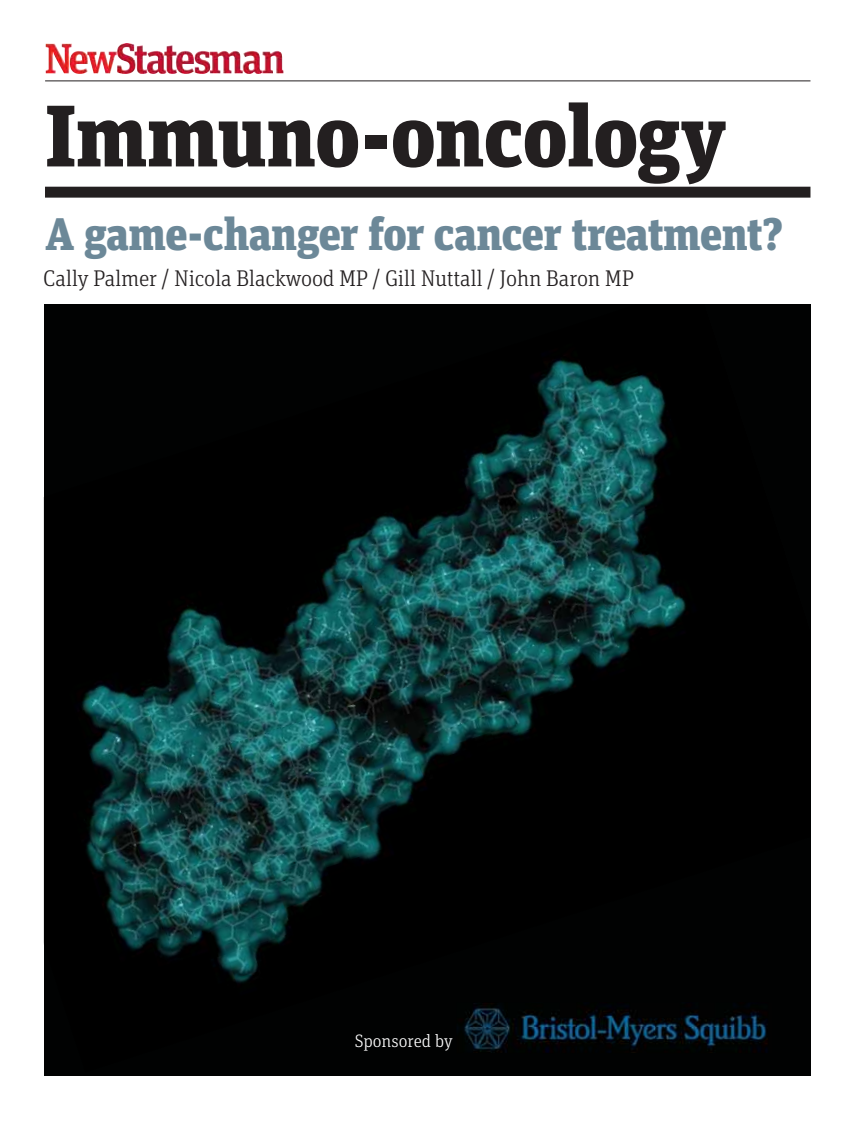
<style>
.page{position:relative;width:853px;height:1128px;background:#fff}
.page>*{position:absolute;margin:0;border:0;box-sizing:border-box;transform-origin:0 0}
.t1{font:900 87px "Unit Slab Pro";letter-spacing:-.01em;color:#231f20}
.t2{font:900 45.6px "Unit Slab Pro";letter-spacing:-.015em;color:#6c8898}
.t3{font:300 22.65px "Unit Slab Pro";letter-spacing:-.01em;color:#231f20}
.t4{font:300 18px "Unit Slab Pro";color:#fff}
</style>
<div class="page">
<img style="left:62px;top:43px;width:74px;height:31px">
<div style="left:45px;top:187px;width:765px;height:10px;background:#231f20"></div>
<hr style="left:45px;top:81px;width:765px;height:1px;background:#231f20">
<img style="left:44px;top:304px;width:766px;height:768px">
<img style="left:456px;top:1002px;width:315px;height:51px">
<h1 class="t1" style="left:45px;top:104px;width:682px">Immuno-oncology</h1>
<h2 class="t2" style="left:45px;top:217px;width:738px">A game-changer for cancer treatment?</h2>
<p class="t3" style="left:43px;top:265px;width:591px">Cally Palmer / Nicola Blackwood MP / Gill Nuttall / John Baron MP</p>
<p class="t4" style="left:354px;top:1029px;width:99px">Sponsored by</p>
</div>
